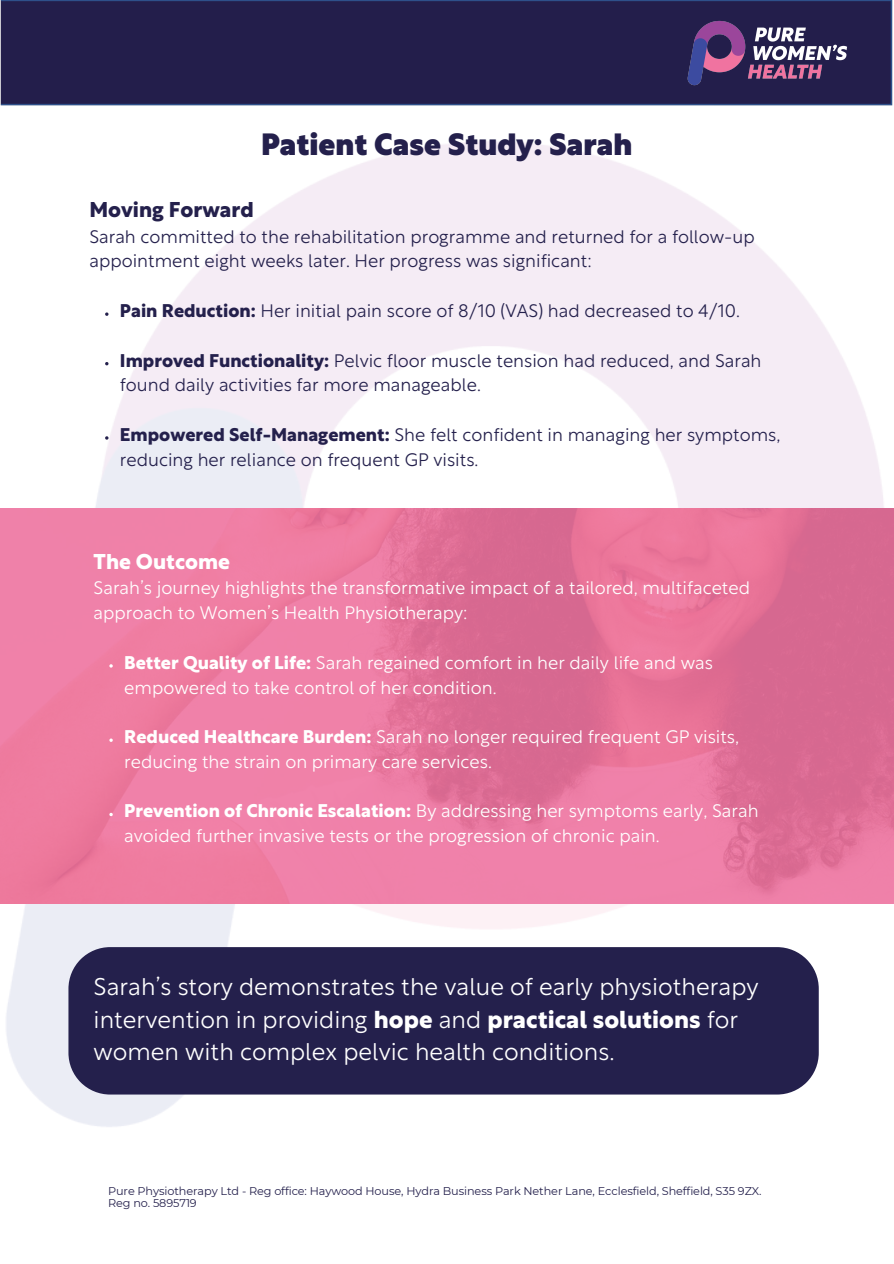
<style>
.page{position:relative;width:894px;height:1264px;background:#fff}
.page>*{position:absolute;margin:0;border:0;box-sizing:border-box;transform-origin:0 0}
.t1{font:900 30px "Rustica";color:#24204c}
.t2{font:300 24px/32.7px "Rustica";color:#fff}
.t3{font:700 21px "Rustica";color:#24204c}
.t4{font:700 21px "Rustica";color:#fff}
.t5{font:300 18px/24.8px "Rustica";color:#fff}
.t6{font:300 18px/24.8px "Rustica";color:#24204c}
.t7{font:11.25px/12.3px "Montserrat";letter-spacing:-.01em;color:#24204c}
.s1{font-weight:700}
</style>
<div class="page">
<img style="left:0;top:141px;width:893px;height:986px">
<div style="left:0;top:0;width:893px;height:106px;background:#231e4b"></div>
<img style="left:676px;top:14px;width:202px;height:78px">
<img style="left:0;top:508px;width:893px;height:395px">
<div style="left:68px;top:947px;width:750px;height:147px;background:#24204c"></div>
<svg style="left:109px;top:664px;width:4px;height:3px"></svg>
<svg style="left:109px;top:738px;width:4px;height:4px"></svg>
<svg style="left:109px;top:812px;width:4px;height:4px"></svg>
<svg style="left:105px;top:312px;width:3px;height:4px"></svg>
<p class="t1" style="left:261px;top:133px;width:372px">Patient Case Study: Sarah</p>
<p class="t3" style="left:89px;top:202px;width:166px">Moving Forward</p>
<p class="t6" style="left:89px;top:226px;width:666px">Sarah committed to the rehabilitation programme and returned for a follow-up appointment eight weeks later. Her progress was significant:</p>
<p class="t6" style="left:120px;top:300px;width:621px"><span class="s1">Pain Reduction:</span> Her initial pain score of 8/10 (VAS) had decreased to 4/10.</p>
<p class="t6" style="left:120px;top:349px;width:643px"><span class="s1">Improved Functionality:</span> Pelvic floor muscle tension had reduced, and Sarah found daily activities far more manageable.</p>
<p class="t6" style="left:120px;top:424px;width:662px"><span class="s1">Empowered Self-Management:</span> She felt confident in managing her symptoms, reducing her reliance on frequent GP visits.</p>
<p class="t4" style="left:94px;top:553px;width:138px">The Outcome</p>
<p class="t5" style="left:94px;top:577px;width:657px">Sarah’s journey highlights the transformative impact of a tailored, multifaceted approach to Women’s Health Physiotherapy:</p>
<p class="t5" style="left:124px;top:652px;width:590px"><span class="s1">Better Quality of Life:</span> Sarah regained comfort in her daily life and was empowered to take control of her condition.</p>
<p class="t5" style="left:124px;top:726px;width:616px"><span class="s1">Reduced Healthcare Burden:</span> Sarah no longer required frequent GP visits, reducing the strain on primary care services.</p>
<h1 class="t5" style="left:124px;top:800px;width:635px"><span class="s1">Prevention of Chronic Escalation:</span> By addressing her symptoms early, Sarah avoided further invasive tests or the progression of chronic pain.</h1>
<p class="t2" style="left:94px;top:972px;width:666px">Sarah’s story demonstrates the value of early physiotherapy intervention in providing <span class="s1">hope</span> and <span class="s1">practical solutions</span> for women with complex pelvic health conditions.</p>
<p class="t7" style="left:108px;top:1184px;width:654px">Pure Physiotherapy Ltd - Reg office: Haywood House, Hydra Business Park Nether Lane, Ecclesfield, Sheffield, S35 9ZX.<br>Reg no. 5895719</p>
</div>
